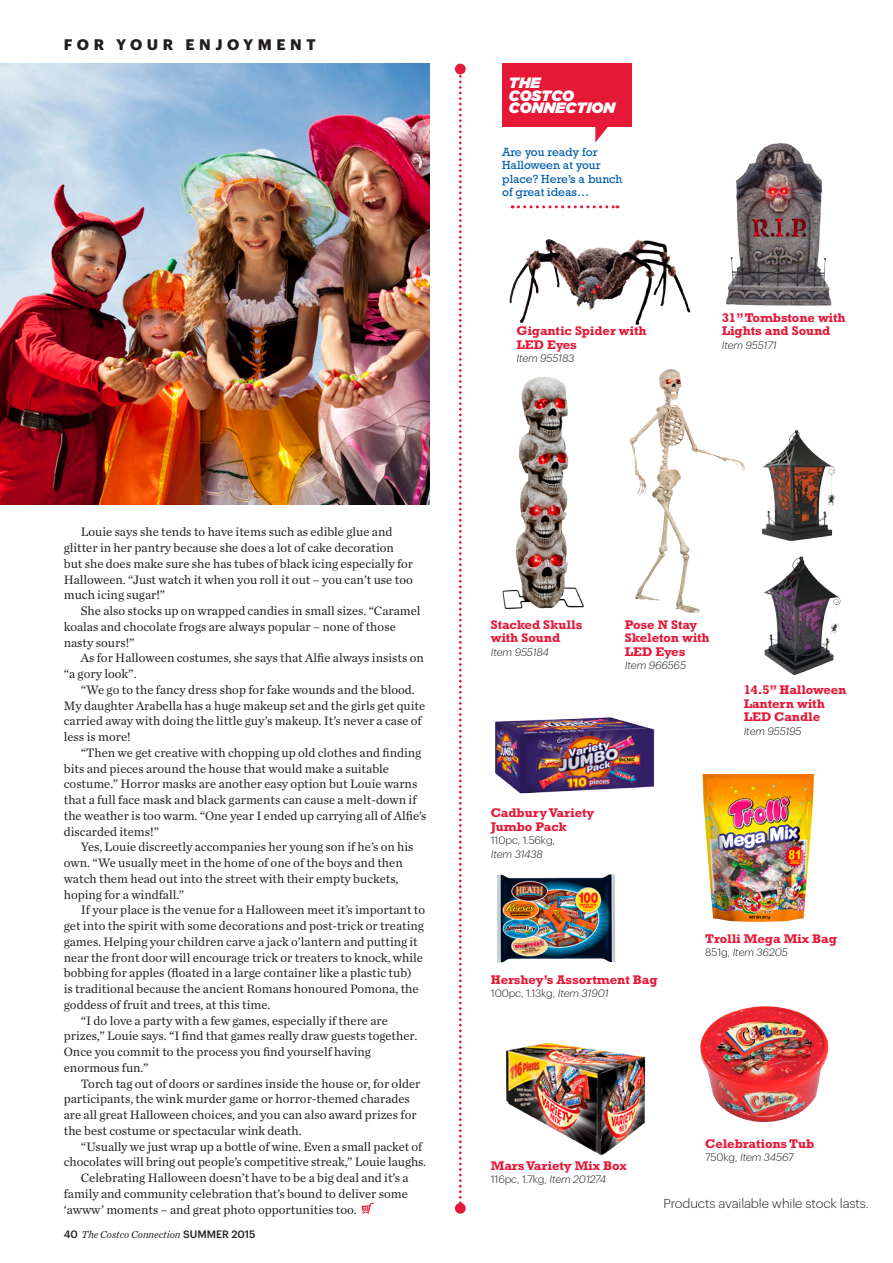
<style>
.page{position:relative;width:893px;height:1263px;background:#fff}
.page>*{position:absolute;margin:0;border:0;box-sizing:border-box;transform-origin:0 0}
.t1{font:italic 900 15px/12.6px "Gotham";letter-spacing:.01em;color:#fff}
.t2{font:700 15px "Graphik";letter-spacing:.305em;color:#231f20}
._01_Bodycopy{font:12.75px/15.8px "Chronicle Text G1";color:#231f20}
._09_techhead{font:700 12.75px/13.5px "Rockwell";letter-spacing:-.01em;color:#e51836}
._09_Techbody{font:300 12.75px "Graphik";letter-spacing:-.01em;color:#231f20}
.t3{font:12px/13.5px "Rockwell";color:#015dab}
._09_Techbody-2{font:italic 300 10.5px "Graphik";letter-spacing:-.015em;color:#231f20}
._09_Techbody-3{font:300 10.5px "Graphik";letter-spacing:-.01em;color:#231f20}
.t4{font:italic 10.5px "Chronicle Text G1";letter-spacing:-.005em;color:#231f20}
.s1{font-family:"Graphik";font-weight:500;font-style:normal}
.s2{font-style:normal}
.s3{font-style:italic}
</style>
<div class="page">
<svg style="left:459px;top:74px;width:3px;height:1129px"></svg>
<div style="left:455px;top:1203px;width:11px;height:11px;background:#e51836;border-radius:50%"></div>
<div style="left:455px;top:64px;width:11px;height:10px;background:#e51836;border-radius:50%"></div>
<svg style="left:361px;top:1202px;width:13px;height:11px"></svg>
<img style="left:509px;top:239px;width:182px;height:86px">
<img style="left:502px;top:377px;width:82px;height:233px">
<img style="left:629px;top:369px;width:101px;height:245px">
<img style="left:495px;top:717px;width:160px;height:77px">
<img style="left:506px;top:1042px;width:140px;height:114px">
<img style="left:700px;top:1006px;width:129px;height:117px">
<img style="left:497px;top:874px;width:119px;height:89px">
<img style="left:726px;top:143px;width:106px;height:163px">
<img style="left:764px;top:556px;width:77px;height:120px">
<img style="left:702px;top:774px;width:112px;height:148px">
<img style="left:730px;top:430px;width:106px;height:112px">
<svg style="left:595px;top:127px;width:13px;height:16px"></svg>
<div style="left:502px;top:64px;width:129px;height:63px;background:#e51836"></div>
<svg style="left:512px;top:205px;width:106px;height:3px"></svg>
<img style="left:0;top:64px;width:429px;height:441px">
<p class="t2" style="left:64px;top:33px;width:253px">FOR YOUR ENJOYMENT</p>
<p class="t1" style="left:509px;top:76px;width:108px">THE<br>COSTCO<br>CONNECTION</p>
<p class="t3" style="left:502px;top:145px;width:122px">Are you ready for<br>Halloween at your place? Here’s a bunch of great ideas…</p>
<p class="_09_techhead" style="left:516px;top:324px;width:132px">Gigantic Spider with<br>LED Eyes</p>
<p class="_09_Techbody-2" style="left:516px;top:351px;width:59px">Item 955183</p>
<p class="_09_techhead" style="left:722px;top:310px;width:126px">31” Tombstone with<br>Lights and Sound</p>
<p class="_09_Techbody-2" style="left:722px;top:337px;width:57px">Item 955171</p>
<p class="_01_Bodycopy" style="left:64px;top:523px;width:351px;text-indent:17px">Louie says she tends to have items such as edible glue and glitter in her pantry because she does a lot of cake decoration but she does make sure she has tubes of black icing especially for Halloween. “Just watch it when you roll it out – you can’t use too much icing sugar!”</p>
<p class="_01_Bodycopy" style="left:64px;top:602px;width:358px;text-indent:17px">She also stocks up on wrapped candies in small sizes. “Caramel koalas and chocolate frogs are always popular – none of those nasty sours!”</p>
<p class="_01_Bodycopy" style="left:64px;top:649px;width:362px;text-indent:17px">As for Halloween costumes, she says that Alfie always insists on “a gory look”.</p>
<p class="_01_Bodycopy" style="left:64px;top:681px;width:363px;text-indent:17px">“We go to the fancy dress shop for fake wounds and the blood.<br>My daughter Arabella has a huge makeup set and the girls get quite carried away with doing the little guy’s makeup. It’s never a case of less is more!</p>
<p class="_01_Bodycopy" style="left:64px;top:744px;width:364px;text-indent:17px">“Then we get creative with chopping up old clothes and finding bits and pieces around the house that would make a suitable costume.” Horror masks are another easy option but Louie warns that a full face mask and black garments can cause a melt-down if the weather is too warm. “One year I ended up carrying all of Alfie’s discarded items!”</p>
<p class="_01_Bodycopy" style="left:64px;top:838px;width:351px;text-indent:17px">Yes, Louie discreetly accompanies her young son if he’s on his own. “We usually meet in the home of one of the boys and then watch them head out into the street with their empty buckets, hoping for a windfall.”</p>
<p class="_01_Bodycopy" style="left:64px;top:901px;width:363px;text-indent:17px">If your place is the venue for a Halloween meet it’s important to get into the spirit with some decorations and post-trick or treating games. Helping your children carve a jack o’lantern and putting it near the front door will encourage trick or treaters to knock, while bobbing for apples (floated in a large container like a plastic tub)<br>is traditional because the ancient Romans honoured Pomona, the goddess of fruit and trees, at this time.</p>
<p class="_01_Bodycopy" style="left:64px;top:1012px;width:355px;text-indent:17px">“I do love a party with a few games, especially if there are prizes,” Louie says. “I find that games really draw guests together.<br>Once you commit to the process you find yourself having enormous fun.”</p>
<p class="_01_Bodycopy" style="left:64px;top:1075px;width:358px;text-indent:17px">Torch tag out of doors or sardines inside the house or, for older participants, the wink murder game or horror-themed charades are all great Halloween choices, and you can also award prizes for the best costume or spectacular wink death.</p>
<p class="_01_Bodycopy" style="left:64px;top:1138px;width:364px;text-align:right">“Usually we just wrap up a bottle of wine. Even a small packet of chocolates will bring out people’s competitive streak,” Louie laughs.</p>
<p class="_01_Bodycopy" style="left:64px;top:1169px;width:346px;text-align:justify;text-indent:17px">Celebrating Halloween doesn’t have to be a big deal and it’s a family and community celebration that’s bound to deliver some ‘awww’ moments – and great photo opportunities too.</p>
<p class="t4" style="left:64px;top:1227px;width:193px"><span class="s1">40</span> The Costco Connection <span class="s1">SUMMER 2015</span></p>
<p class="_09_techhead" style="left:491px;top:617px;width:93px">Stacked Skulls with Sound</p>
<p class="_09_Techbody-2" style="left:491px;top:644px;width:60px">Item 955184</p>
<p class="_09_techhead" style="left:491px;top:806px;width:105px">Cadbury Variety<br>Jumbo Pack</p>
<p class="_09_Techbody-3" style="left:491px;top:833px;width:66px">110pc, 1.56kg,</p>
<p class="_09_Techbody-2" style="left:491px;top:846px;width:54px">Item 31438</p>
<p class="_09_techhead" style="left:625px;top:617px;width:86px">Pose N Stay<br>Skeleton with<br>LED Eyes</p>
<p class="_09_Techbody-2" style="left:625px;top:658px;width:63px">Item 966565</p>
<p class="_09_techhead" style="left:744px;top:683px;width:104px">14.5” Halloween<br>Lantern with<br>LED Candle</p>
<p class="_09_Techbody-2" style="left:744px;top:723px;width:60px">Item 955195</p>
<p class="_09_techhead" style="left:705px;top:932px;width:133px">Trolli Mega Mix Bag</p>
<p class="_09_Techbody-2" style="left:705px;top:945px;width:84px"><span class="s2">851g,</span> Item 36205</p>
<p class="_09_techhead" style="left:491px;top:973px;width:168px">Hershey’s Assortment Bag</p>
<p class="_09_Techbody-3" style="left:491px;top:986px;width:119px">100pc, 1.13kg, <span class="s3">Item 31901</span></p>
<p class="_09_techhead" style="left:491px;top:1158px;width:137px">Mars Variety Mix Box</p>
<p class="_09_Techbody-3" style="left:491px;top:1172px;width:117px">116pc, 1.7kg, <span class="s3">Item 201274</span></p>
<p class="_09_techhead" style="left:705px;top:1136px;width:111px">Celebrations Tub</p>
<p class="_09_Techbody-2" style="left:705px;top:1150px;width:90px"><span class="s2">750kg,</span> Item 34567</p>
<p class="_09_Techbody" style="left:663px;top:1194px;width:207px">Products available while stock lasts.</p>
</div>
